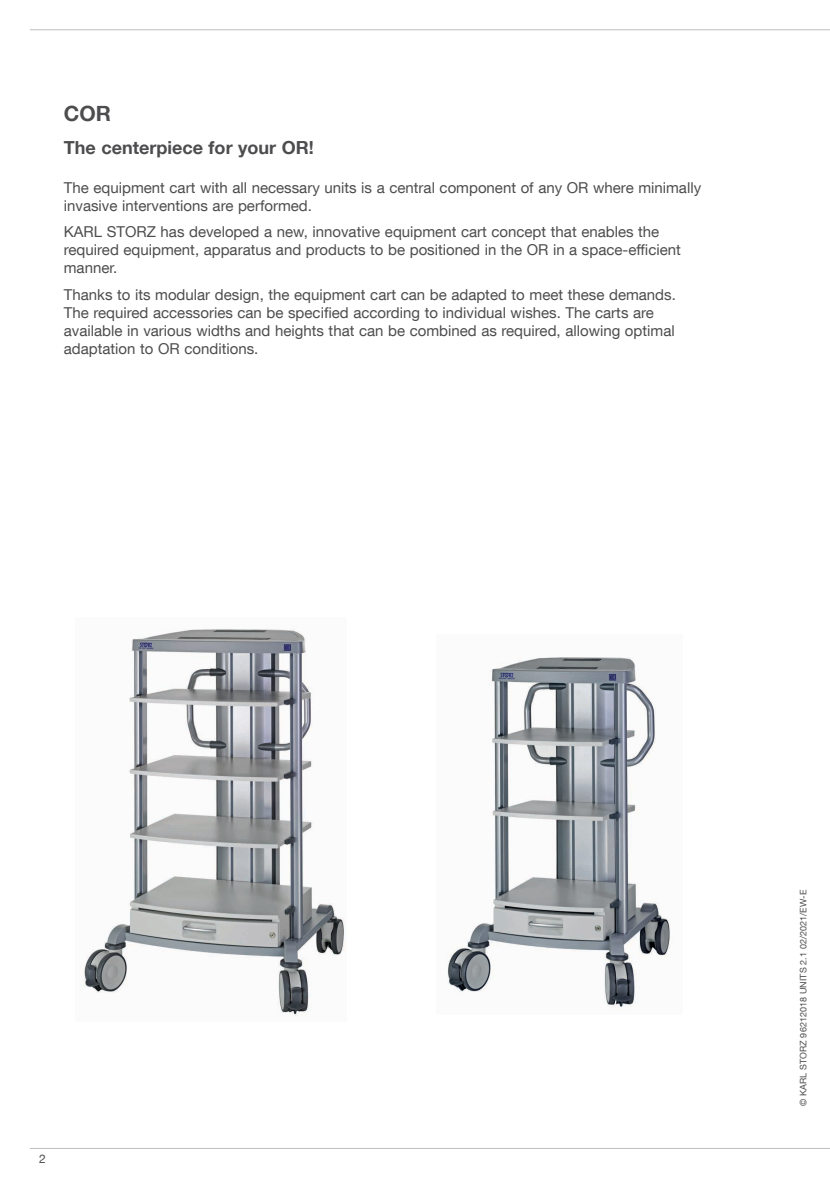
<style>
.page{position:relative;width:830px;height:1191px;background:#fff}
.page>*{position:absolute;margin:0;border:0;box-sizing:border-box;transform-origin:0 0}
.t1{font:700 21px "KS Helvetica Neue";color:#4d4d4f}
.t2{font:700 18px "KS Helvetica Neue";color:#4d4d4f}
.t3{font:15px/18px "KS Helvetica Neue";color:#4d4d4f}
.t4{font:12px "KS Helvetica Neue";color:#4d4d4f}
.t5{font:9px "KS Helvetica Neue";letter-spacing:.01em;color:#4d4d4f}
</style>
<div class="page">
<hr style="left:30px;top:1148px;width:799px;height:1px;background:#bcbec0">
<hr style="left:30px;top:29px;width:799px;height:1px;background:#bcbec0">
<img style="left:81px;top:628px;width:264px;height:388px">
<img style="left:447px;top:657px;width:224px;height:351px">
<h1 class="t1" style="left:64px;top:101px;width:49px">COR</h1>
<p class="t2" style="left:64px;top:136px;width:251px">The centerpiece for your OR!</p>
<p class="t3" style="left:64px;top:178px;width:638px">The equipment cart with all necessary units is a central component of any OR where minimally invasive interventions are performed.</p>
<p class="t3" style="left:64px;top:223px;width:618px">KARL STORZ has developed a new, innovative equipment cart concept that enables the required equipment, apparatus and products to be positioned in the OR in a space-efficient manner.</p>
<p class="t3" style="left:64px;top:285px;width:613px">Thanks to its modular design, the equipment cart can be adapted to meet these demands.<br>The required accessories can be specified according to individual wishes. The carts are available in various widths and heights that can be combined as required, allowing optimal adaptation to OR conditions.</p>
<p class="t4" style="left:39px;top:1151px;width:8px">2</p>
<p class="t5" style="left:797px;top:1106px;width:218px;rotate:-90deg">© KARL STORZ 96212018 UNITS 2.1 02/2021/EW-E</p>
</div>
